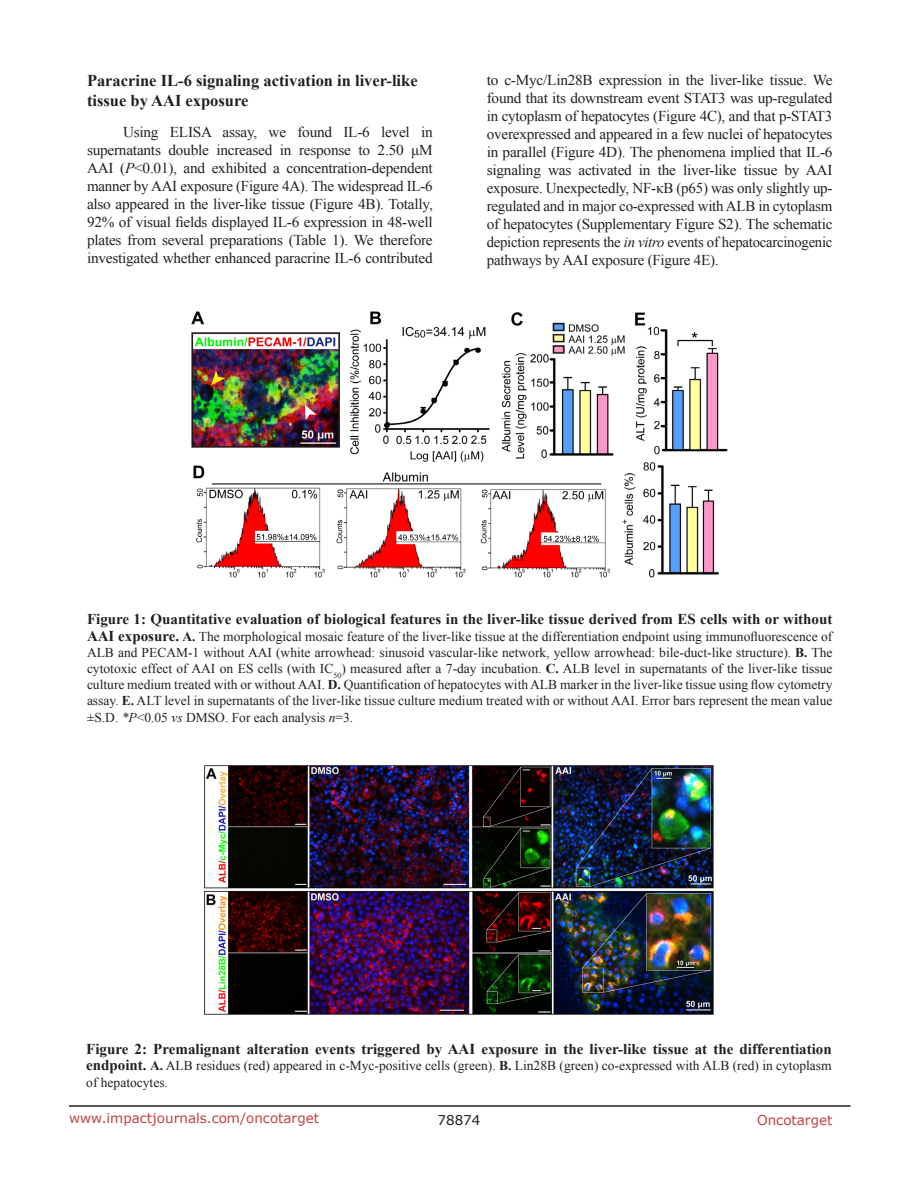
<style>
.page{position:relative;width:918px;height:1188px;background:#fff}
.page>*{position:absolute;margin:0;border:0;box-sizing:border-box;transform-origin:0 0}
.SubHeading{font:700 16.5px/19.8px "Times New Roman";color:#231f20}
.BodyText{font:15px/18px "Times New Roman";letter-spacing:-.015em;color:#231f20;text-align:justify}
.figuretext{font:700 15px "Times New Roman";color:#231f20}
.figuretext-2{font:13.5px/16.2px "Times New Roman";color:#231f20;text-align:justify}
.t1{font:13.5px "Verdana";color:#c24141}
.t2{font:13.5px "Verdana";color:#231f20}
.s1{font-style:italic}
.s2{font-weight:700;font-size:15px}
.s3{font-weight:700}
</style>
<div class="page">
<hr style="left:69px;top:1105px;width:781px;height:2px;background:#231f20">
<img style="left:191px;top:311px;width:537px;height:267px">
<img style="left:204px;top:765px;width:510px;height:250px">
<p class="SubHeading" style="left:87px;top:70px;width:332px">Paracrine IL-6 signaling activation in liver-like tissue by AAI exposure</p>
<p class="BodyText" style="left:87px;top:123px;width:347px;text-indent:36px">Using ELISA assay, we found IL-6 level in supernatants double increased in response to 2.50 μM AAI (<span class="s1">P</span>&lt;0.01), and exhibited a concentration-dependent manner by AAI exposure (Figure 4A). The widespread IL-6 also appeared in the liver-like tissue (Figure 4B). Totally, 92% of visual fields displayed IL-6 expression in 48-well plates from several preparations (Table 1). We therefore investigated whether enhanced paracrine IL-6 contributed</p>
<p class="BodyText" style="left:487px;top:71px;width:347px">to c-Myc/Lin28B expression in the liver-like tissue. We found that its downstream event STAT3 was up-regulated in cytoplasm of hepatocytes (Figure 4C), and that p-STAT3 overexpressed and appeared in a few nuclei of hepatocytes in parallel (Figure 4D). The phenomena implied that IL-6 signaling was activated in the liver-like tissue by AAI exposure. Unexpectedly, NF-κB (p65) was only slightly up&shy;regulated and in major co-expressed with ALB in cytoplasm of hepatocytes (Supplementary Figure S2). The schematic depiction represents the <span class="s1">in vitro</span> events of hepatocarcinogenic pathways by AAI exposure (Figure 4E).</p>
<p class="figuretext" style="left:87px;top:609px;width:747px">Figure 1: Quantitative evaluation of biological features in the liver-like tissue derived from ES cells with or without</p>
<p class="figuretext-2" style="left:87px;top:628px;width:747px"><span class="s2">AAI exposure.</span> <span class="s3">A.</span> The morphological mosaic feature of the liver-like tissue at the differentiation endpoint using immunofluorescence of ALB and PECAM-1 without AAI (white arrowhead: sinusoid vascular-like network, yellow arrowhead: bile-duct-like structure). <span class="s3">B.</span> The cytotoxic effect of AAI on ES cells (with IC<sub>50</sub>) measured after a 7-day incubation. <span class="s3">C.</span> ALB level in supernatants of the liver-like tissue culture medium treated with or without AAI. <span class="s3">D.</span> Quantification of hepatocytes with ALB marker in the liver-like tissue using flow cytometry assay. <span class="s3">E.</span> ALT level in supernatants of the liver-like tissue culture medium treated with or without AAI. Error bars represent the mean value ±S.D. <span class="s1">*P</span>&lt;0.05 <span class="s1">vs</span> DMSO. For each analysis <span class="s1">n</span>=3.</p>
<p class="figuretext" style="left:86px;top:1039px;width:747px">Figure 2: Premalignant alteration events triggered by AAI exposure in the liver-like tissue at the differentiation</p>
<p class="figuretext-2" style="left:86px;top:1058px;width:747px"><span class="s2">endpoint.</span> <span class="s3">A.</span> ALB residues (red) appeared in c-Myc-positive cells (green). <span class="s3">B.</span> Lin28B (green) co-expressed with ALB (red) in cytoplasm of hepatocytes.</p>
<p class="t1" style="left:69px;top:1109px;width:252px">www.impactjournals.com/oncotarget</p>
<p class="t2" style="left:438px;top:1111px;width:44px">78874</p>
<p class="t1" style="left:757px;top:1111px;width:77px">Oncotarget</p>
</div>
